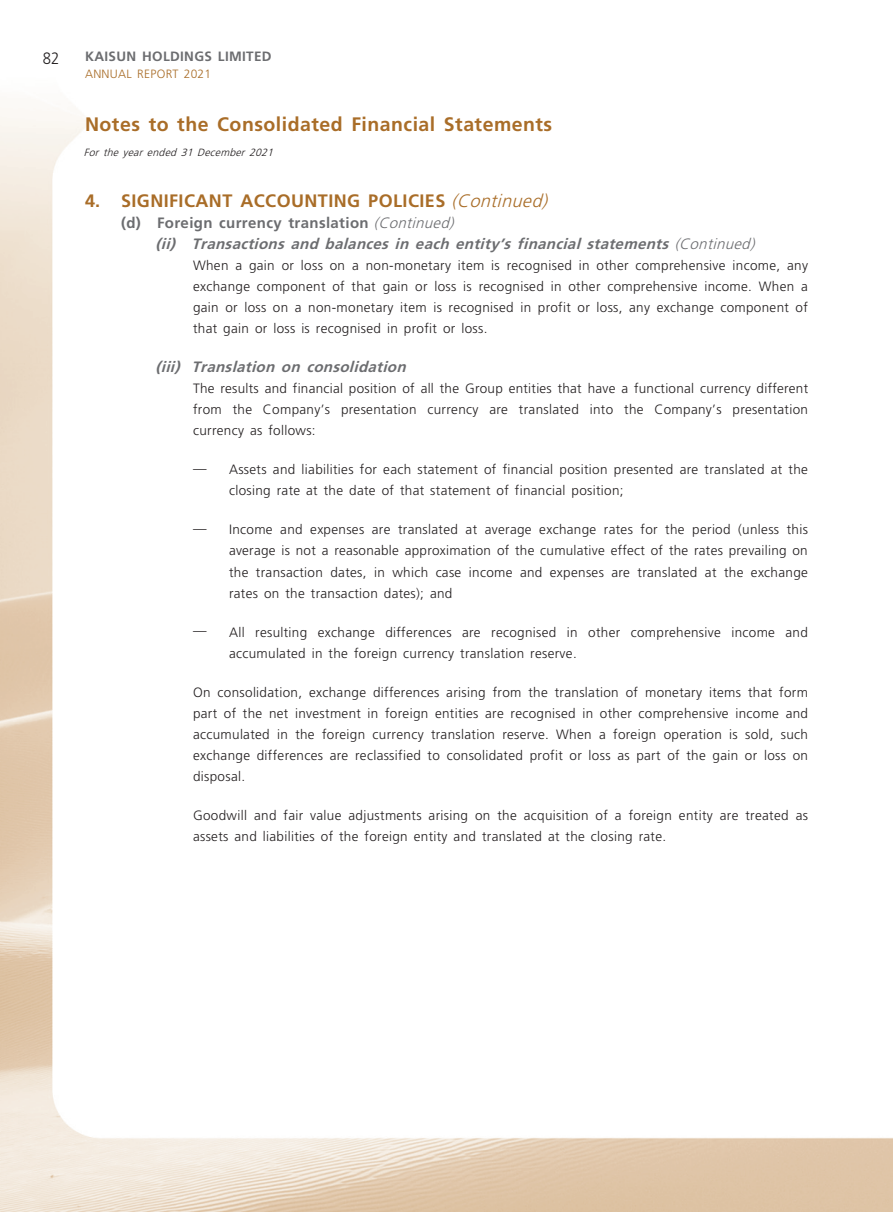
<style>
.page{position:relative;width:893px;height:1212px;background:#fff}
.page>*{position:absolute;margin:0;border:0;box-sizing:border-box;transform-origin:0 0}
.t1{font:700 19.5px "Frutiger LT Std";letter-spacing:.025em;color:#a96d28}
._03_H1{font:700 18px "Frutiger LT Std";letter-spacing:.025em;color:#a96d28}
.t2{font:300 16.5px "Frutiger LT Std";color:#231f20;scale:.9 1}
._05_____H3{font:italic 700 15px "Frutiger LT Std";color:#6c6d70}
._04___H2{font:700 15px "Frutiger LT Std";letter-spacing:.025em;color:#6c6d70}
._14_______P6{font:300 13.5px/21px "Frutiger LT Std";letter-spacing:.025em;color:#231f20;text-align:justify}
._10__________IN6{font:300 13.5px/21px "Frutiger LT Std";letter-spacing:.025em;color:#231f20}
.t3{font:700 13.5px "Frutiger LT Std";letter-spacing:.025em;color:#6c6d70}
.t4{font:300 12px "Frutiger LT Std";letter-spacing:.025em;color:#a96d28}
.t5{font:italic 300 10.5px "Frutiger LT Std";color:#231f20}
.s1{font-weight:300;font-style:italic}
.s2{font-weight:300}
</style>
<div class="page">
<img style="left:0;top:107px;width:893px;height:1105px">
<p class="t2" style="left:43px;top:49px;width:20px">82</p>
<p class="t3" style="left:85px;top:48px;width:188px">KAISUN HOLDINGS LIMITED</p>
<p class="t4" style="left:85px;top:67px;width:128px">ANNUAL REPORT 2021</p>
<h1 class="t1" style="left:85px;top:113px;width:469px">Notes to the Consolidated Financial Statements</h1>
<p class="t5" style="left:84px;top:147px;width:194px">For the year ended 31 December 2021</p>
<p class="_03_H1" style="left:85px;top:191px;width:469px">4. SIGNIFICANT ACCOUNTING POLICIES <span class="s1">(Continued)</span></p>
<p class="_04___H2" style="left:121px;top:214px;width:338px">(d) Foreign currency translation <span class="s1">(Continued)</span></p>
<p class="_05_____H3" style="left:155px;top:235px;width:605px">(ii) Transactions and balances in each entity’s financial statements <span class="s2">(Continued)</span></p>
<p class="_14_______P6" style="left:193px;top:255px;width:616px">When a gain or loss on a non-monetary item is recognised in other comprehensive income, any exchange component of that gain or loss is recognised in other comprehensive income. When a gain or loss on a non-monetary item is recognised in profit or loss, any exchange component of that gain or loss is recognised in profit or loss.</p>
<p class="_05_____H3" style="left:155px;top:358px;width:256px">(iii) Translation on consolidation</p>
<p class="_14_______P6" style="left:193px;top:378px;width:617px">The results and financial position of all the Group entities that have a functional currency different from the Company’s presentation currency are translated into the Company’s presentation currency as follows:</p>
<p class="_10__________IN6" style="left:229px;top:459px;width:580px;text-indent:-36px">— Assets and liabilities for each statement of financial position presented are translated at the closing rate at the date of that statement of financial position;</p>
<p class="_10__________IN6" style="left:229px;top:519px;width:580px;text-align:justify;text-indent:-36px">— Income and expenses are translated at average exchange rates for the period (unless this average is not a reasonable approximation of the cumulative effect of the rates prevailing on the transaction dates, in which case income and expenses are translated at the exchange rates on the transaction dates); and</p>
<p class="_10__________IN6" style="left:229px;top:621px;width:580px;text-indent:-36px">— All resulting exchange differences are recognised in other comprehensive income and accumulated in the foreign currency translation reserve.</p>
<p class="_14_______P6" style="left:193px;top:681px;width:617px">On consolidation, exchange differences arising from the translation of monetary items that form part of the net investment in foreign entities are recognised in other comprehensive income and accumulated in the foreign currency translation reserve. When a foreign operation is sold, such exchange differences are reclassified to consolidated profit or loss as part of the gain or loss on disposal.</p>
<p class="_14_______P6" style="left:193px;top:804px;width:616px">Goodwill and fair value adjustments arising on the acquisition of a foreign entity are treated as assets and liabilities of the foreign entity and translated at the closing rate.</p>
</div>
